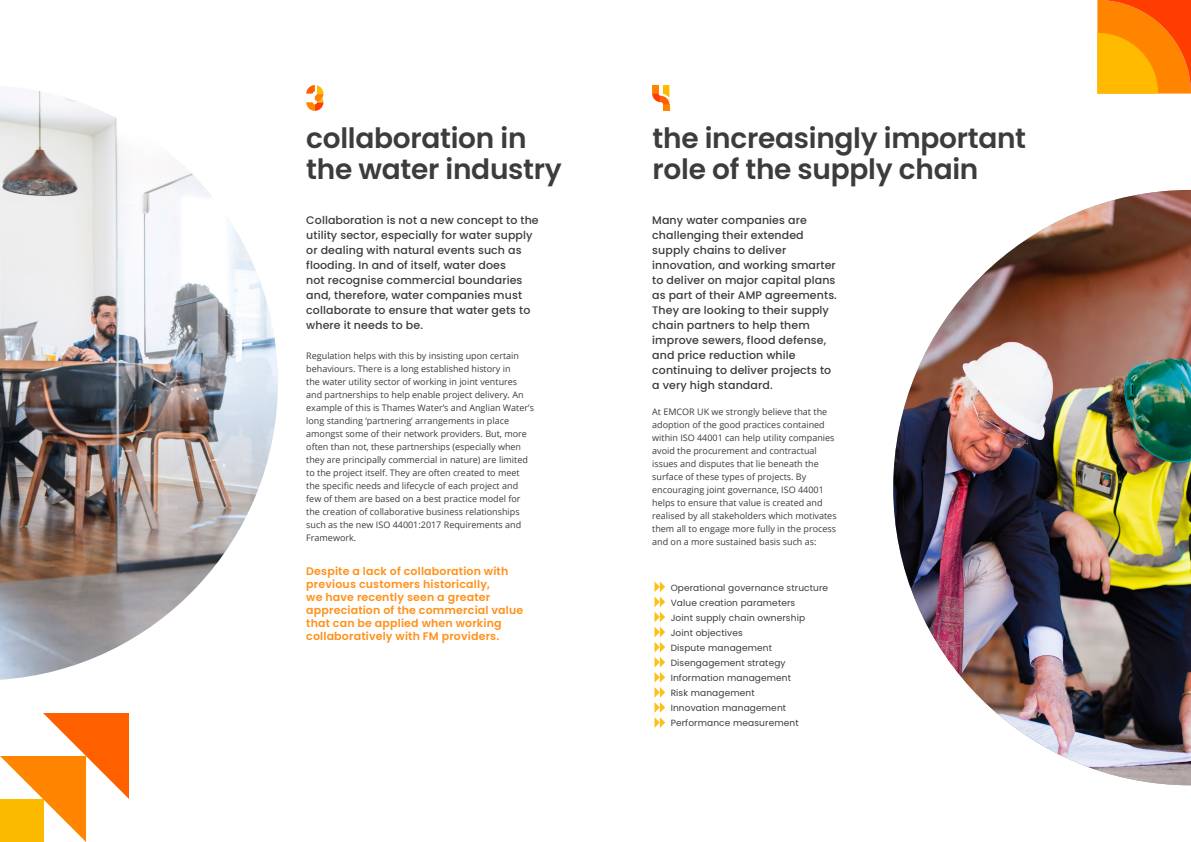
<style>
.page{position:relative;width:1191px;height:842px;background:#fff}
.page>*{position:absolute;margin:0;border:0;box-sizing:border-box;transform-origin:0 0}
.t1{font:600 28px/30.8px "Poppins";letter-spacing:-.01em;color:#3c3c3b}
.t2{font:500 11px/15px "Poppins";letter-spacing:.01em;color:#3c3c3b}
.t3{font:600 11px/13px "Poppins";letter-spacing:.015em;color:#ff911a}
.t4{font:9px/13px "Open Sans";color:#3c3c3b}
.t5{font:9px/15px "Poppins";letter-spacing:.015em;color:#3c3c3b}
</style>
<div class="page">
<img style="left:0;top:86px;width:278px;height:594px">
<svg style="left:654px;top:581px;width:11px;height:147px"></svg>
<img style="left:893px;top:190px;width:298px;height:595px">
<svg style="left:0;top:713px;width:129px;height:129px"></svg>
<svg style="left:306px;top:85px;width:17px;height:26px"></svg>
<div style="left:663px;top:104px;width:6px;height:7px;background:#ff8500"></div>
<svg style="left:652px;top:85px;width:17px;height:19px"></svg>
<svg style="left:1097px;top:0;width:94px;height:94px;background:#ff8802"></svg>
<h1 class="t1" style="left:306px;top:123px;width:257px">collaboration in the water industry</h1>
<p class="t2" style="left:306px;top:213px;width:234px">Collaboration is not a new concept to the utility sector, especially for water supply or dealing with natural events such as flooding. In and of itself, water does<br>not recognise commercial boundaries and, therefore, water companies must collaborate to ensure that water gets to where it needs to be.</p>
<p class="t4" style="left:306px;top:349px;width:229px">Regulation helps with this by insisting upon certain behaviours. There is a long established history in<br>the water utility sector of working in joint ventures and partnerships to help enable project delivery. An example of this is Thames Water’s and Anglian Water’s long standing ‘partnering’ arrangements in place amongst some of their network providers. But, more often than not, these partnerships (especially when they are principally commercial in nature) are limited to the project itself. They are often created to meet the specific needs and lifecycle of each project and few of them are based on a best practice model for the creation of collaborative business relationships such as the new ISO 44001:2017 Requirements and Framework.</p>
<p class="t3" style="left:306px;top:565px;width:219px">Despite a lack of collaboration with previous customers historically,<br>we have recently seen a greater appreciation of the commercial value that can be applied when working collaboratively with FM providers.</p>
<h1 class="t1" style="left:652px;top:123px;width:375px">the increasingly important role of the supply chain</h1>
<p class="t2" style="left:652px;top:213px;width:186px">Many water companies are challenging their extended supply chains to deliver innovation, and working smarter to deliver on major capital plans as part of their AMP agreements.<br>They are looking to their supply chain partners to help them improve sewers, flood defense, and price reduction while continuing to deliver projects to a very high standard.</p>
<p class="t4" style="left:652px;top:405px;width:186px">At EMCOR UK we strongly believe that the adoption of the good practices contained within ISO 44001 can help utility companies avoid the procurement and contractual issues and disputes that lie beneath the surface of these types of projects. By encouraging joint governance, ISO 44001 helps to ensure that value is created and realised by all stakeholders which motivates them all to engage more fully in the process and on a more sustained basis such as:</p>
<p class="t5" style="left:670px;top:580px;width:159px">Operational governance structure<br>Value creation parameters<br>Joint supply chain ownership<br>Joint objectives<br>Dispute management<br>Disengagement strategy<br>Information management<br>Risk management<br>Innovation management<br>Performance measurement</p>
</div>
